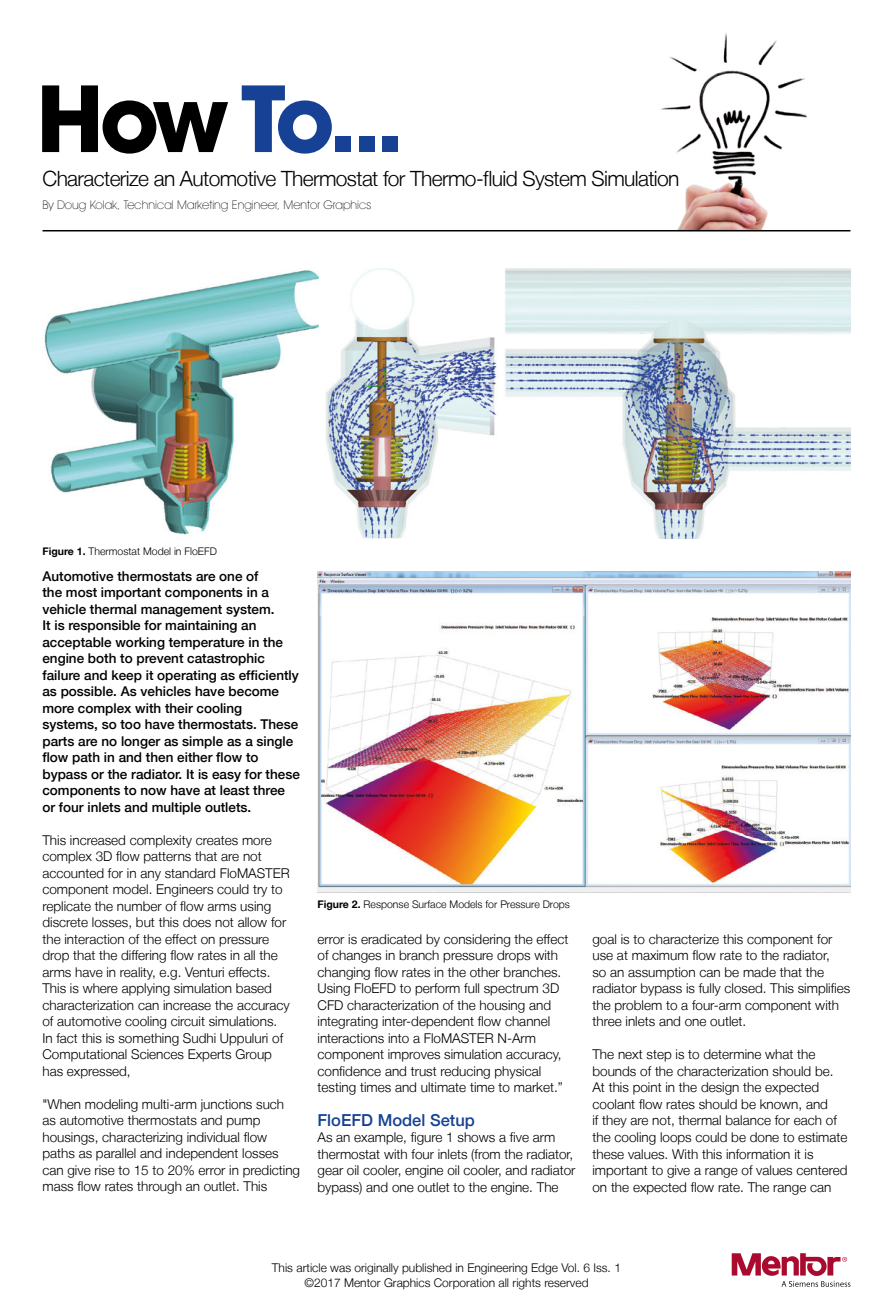
<style>
.page{position:relative;width:893px;height:1306px;background:#fff}
.page>*{position:absolute;margin:0;border:0;box-sizing:border-box;transform-origin:0 0}
.t1{font:700 90px "ITC Avant Garde Std";color:#164194}
.t2{font:300 21px "Helvetica Neue LT";letter-spacing:-.03em;color:#000}
.t3{font:500 16.5px "Helvetica Neue LT";color:#164194}
.t4{font:300 13.5px/16.5px "Helvetica Neue LT";color:#000}
.t5{font:500 13.5px/16.5px "Helvetica Neue LT";color:#000}
.t6{font:300 12px/15px "Helvetica Neue LT";color:#000;text-align:center}
.t7{font:200 12px "Avant Garde IT Cby BT";color:#000}
.t8{font:300 10.5px "Helvetica Neue LT";color:#000}
.s1{color:#000}
.s2{font-weight:700}
</style>
<div class="page">
<svg style="left:732px;top:1253px;width:118px;height:33px"></svg>
<img style="left:660px;top:33px;width:148px;height:197px">
<hr style="left:43px;top:230px;width:807px;height:1px;background:#000">
<img style="left:44px;top:268px;width:806px;height:271px">
<img style="left:317px;top:571px;width:533px;height:321px">
<h1 class="t1" style="left:36px;top:60px;width:370px"><span class="s1">How</span> To...</h1>
<h2 class="t2" style="left:43px;top:166px;width:638px">Characterize an Automotive Thermostat for Thermo-fluid System Simulation</h2>
<p class="t7" style="left:43px;top:197px;width:330px">By Doug Kolak, Technical Marketing Engineer, Mentor Graphics</p>
<p class="t8" style="left:43px;top:545px;width:176px"><span class="s2">Figure 1.</span> Thermostat Model in FloEFD</p>
<p class="t5" style="left:42px;top:567px;width:259px">Automotive thermostats are one of<br>the most important components in a vehicle thermal management system.<br>It is responsible for maintaining an acceptable working temperature in the engine both to prevent catastrophic failure and keep it operating as efficiently as possible. As vehicles have become more complex with their cooling systems, so too have thermostats. These parts are no longer as simple as a single flow path in and then either flow to bypass or the radiator. It is easy for these components to now have at least three or four inlets and multiple outlets.</p>
<p class="t4" style="left:42px;top:831px;width:249px">This increased complexity creates more complex 3D flow patterns that are not accounted for in any standard FloMASTER component model. Engineers could try to replicate the number of flow arms using discrete losses, but this does not allow for the interaction of the effect on pressure drop that the differing flow rates in all the arms have in reality, e.g. Venturi effects.<br>This is where applying simulation based characterization can increase the accuracy of automotive cooling circuit simulations.<br>In fact this is something Sudhi Uppuluri of Computational Sciences Experts Group has expressed,</p>
<p class="t4" style="left:42px;top:1095px;width:259px">"When modeling multi-arm junctions such as automotive thermostats and pump housings, characterizing individual flow paths as parallel and independent losses can give rise to 15 to 20% error in predicting mass flow rates through an outlet. This</p>
<p class="t8" style="left:317px;top:898px;width:254px"><span class="s2">Figure 2.</span> Response Surface Models for Pressure Drops</p>
<p class="t4" style="left:317px;top:930px;width:252px">error is eradicated by considering the effect of changes in branch pressure drops with changing flow rates in the other branches.<br>Using FloEFD to perform full spectrum 3D CFD characterization of the housing and integrating inter-dependent flow channel interactions into a FloMASTER N-Arm component improves simulation accuracy, confidence and trust reducing physical testing times and ultimate time to market.”</p>
<p class="t3" style="left:317px;top:1109px;width:159px">FloEFD Model Setup</p>
<p class="t4" style="left:317px;top:1128px;width:259px">As an example, figure 1 shows a five arm thermostat with four inlets (from the radiator, gear oil cooler, engine oil cooler, and radiator bypass) and one outlet to the engine. The</p>
<p class="t4" style="left:592px;top:930px;width:259px">goal is to characterize this component for use at maximum flow rate to the radiator,<br>so an assumption can be made that the radiator bypass is fully closed. This simplifies the problem to a four-arm component with three inlets and one outlet.</p>
<p class="t4" style="left:592px;top:1046px;width:257px">The next step is to determine what the bounds of the characterization should be.<br>At this point in the design the expected coolant flow rates should be known, and<br>if they are not, thermal balance for each of the cooling loops could be done to estimate these values. With this information it is important to give a range of values centered on the expected flow rate. The range can</p>
<p class="t6" style="left:272px;top:1259px;width:350px">This article was originally published in Engineering Edge Vol. 6 Iss. 1 ©2017 Mentor Graphics Corporation all rights reserved</p>
</div>
